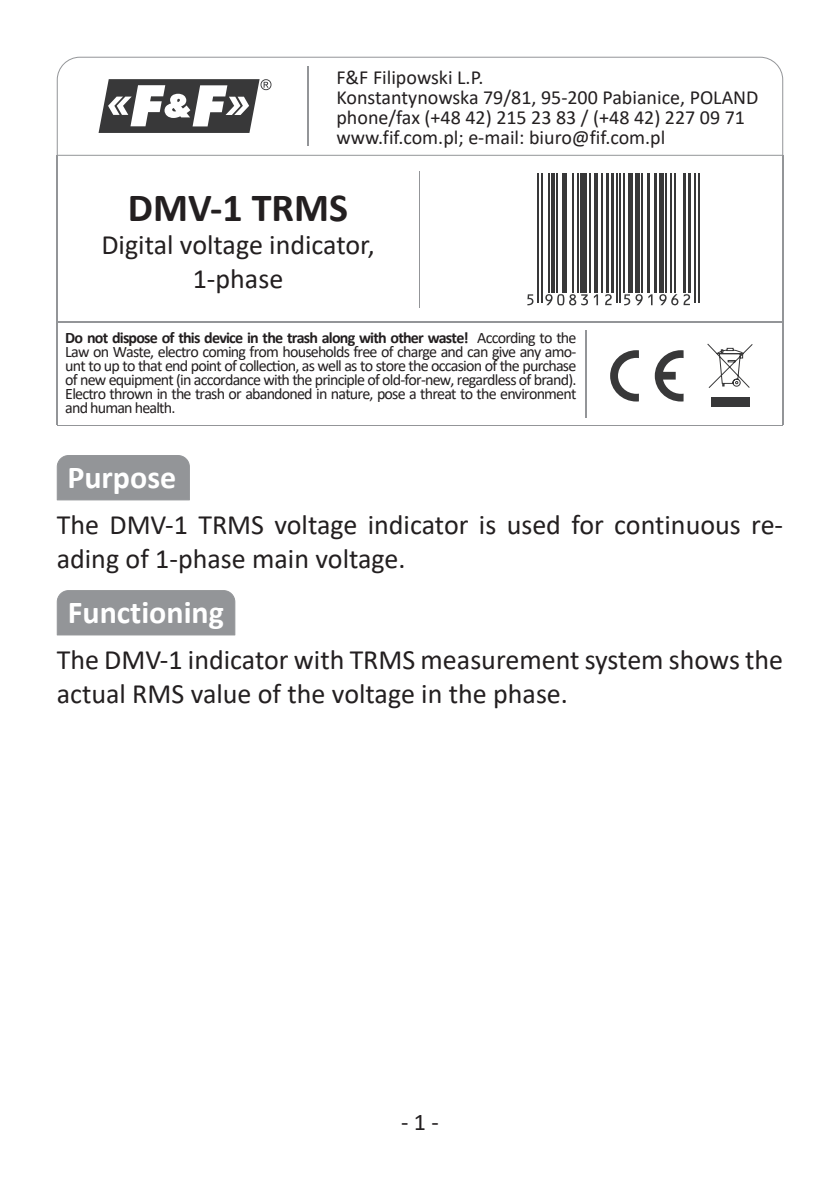
<style>
.page{position:relative;width:840px;height:1191px;background:#fff}
.page>*{position:absolute;margin:0;border:0;box-sizing:border-box;transform-origin:0 0}
.t1{font:700 40px "Calibri";color:#231f20}
.t2{font:700 32px "Calibri";color:#fff}
.t3{font:28px/33.6px "Calibri";color:#231f20}
.t4{font:24px "Calibri";color:#231f20}
.t5{font:20px/20px "Calibri";color:#231f20}
.t6{font:16px/14px "Calibri";letter-spacing:-.05em;color:#231f20;text-align:justify}
.s1{font-weight:700}
</style>
<div class="page">
<svg style="left:610px;top:350px;width:73px;height:51px"></svg>
<svg style="left:707px;top:343px;width:46px;height:45px"></svg>
<div style="left:711px;top:397px;width:38px;height:10px;background:#383839"></div>
<hr style="left:57px;top:322px;width:724px;height:1px;background:#939598">
<hr style="left:584px;top:330px;width:1px;height:88px;background:#939598">
<hr style="left:418px;top:171px;width:1px;height:136px;background:#939598">
<hr style="left:57px;top:425px;width:724px;height:1px;background:#939598">
<svg style="left:527px;top:173px;width:173px;height:133px"></svg>
<hr style="left:537px;top:173px;width:1px;height:130px;background:#383839">
<hr style="left:541px;top:173px;width:1px;height:130px;background:#383839">
<hr style="left:547px;top:173px;width:2px;height:119px;background:#383839">
<hr style="left:551px;top:173px;width:3px;height:119px;background:#383839">
<hr style="left:556px;top:173px;width:1px;height:119px;background:#383839">
<div style="left:561px;top:173px;width:5px;height:119px;background:#383839"></div>
<hr style="left:571px;top:173px;width:2px;height:119px;background:#383839">
<hr style="left:576px;top:173px;width:2px;height:119px;background:#383839">
<div style="left:580px;top:173px;width:6px;height:119px;background:#383839"></div>
<hr style="left:588px;top:173px;width:1px;height:119px;background:#383839">
<hr style="left:593px;top:173px;width:3px;height:119px;background:#383839">
<hr style="left:600px;top:173px;width:1px;height:119px;background:#383839">
<hr style="left:605px;top:173px;width:3px;height:119px;background:#383839">
<hr style="left:610px;top:173px;width:3px;height:119px;background:#383839">
<hr style="left:616px;top:173px;width:1px;height:130px;background:#383839">
<hr style="left:619px;top:173px;width:1px;height:130px;background:#383839">
<hr style="left:622px;top:173px;width:2px;height:119px;background:#383839">
<div style="left:627px;top:173px;width:5px;height:119px;background:#383839"></div>
<div style="left:634px;top:173px;width:5px;height:119px;background:#383839"></div>
<hr style="left:641px;top:173px;width:1px;height:119px;background:#383839">
<hr style="left:646px;top:173px;width:3px;height:119px;background:#383839">
<hr style="left:653px;top:173px;width:3px;height:119px;background:#383839">
<div style="left:658px;top:173px;width:5px;height:119px;background:#383839"></div>
<hr style="left:665px;top:173px;width:1px;height:119px;background:#383839">
<hr style="left:670px;top:173px;width:1px;height:119px;background:#383839">
<hr style="left:673px;top:173px;width:2px;height:119px;background:#383839">
<hr style="left:682px;top:173px;width:3px;height:119px;background:#383839">
<hr style="left:687px;top:173px;width:3px;height:119px;background:#383839">
<hr style="left:694px;top:173px;width:1px;height:130px;background:#383839">
<hr style="left:697px;top:173px;width:1px;height:130px;background:#383839">
<svg style="left:527px;top:294px;width:6px;height:11px"></svg>
<svg style="left:545px;top:294px;width:42px;height:11px"></svg>
<svg style="left:593px;top:294px;width:4px;height:11px"></svg>
<svg style="left:604px;top:294px;width:7px;height:11px"></svg>
<svg style="left:624px;top:294px;width:18px;height:11px"></svg>
<svg style="left:648px;top:294px;width:4px;height:11px"></svg>
<svg style="left:659px;top:294px;width:30px;height:11px"></svg>
<svg style="left:57px;top:57px;width:725px;height:99px"></svg>
<div style="left:57px;top:455px;width:133px;height:45px;background:#939598"></div>
<div style="left:57px;top:590px;width:178px;height:45px;background:#939598"></div>
<hr style="left:57px;top:155px;width:1px;height:270px;background:#939598">
<hr style="left:781px;top:155px;width:1px;height:270px;background:#939598">
<p class="t5" style="left:336px;top:67px;width:423px">F&amp;F Filipowski L.P.<br>Konstantynowska 79/81, 95-200 Pabianice, POLAND phone/fax (+48 42) 215 23 83 / (+48 42) 227 09 71 www.fif.com.pl; e-mail: biuro@fif.com.pl</p>
<h1 class="t1" style="left:128px;top:179px;width:221px">DMV-1 TRMS</h1>
<h3 class="t3" style="left:101px;top:228px;width:274px;text-align:center">Digital voltage indicator,<br>1-phase</h3>
<p class="t6" style="left:65px;top:330px;width:512px"><span class="s1">Do not dispose of this device in the trash along with other waste!</span> According to the Law on Waste, electro coming from households free of charge and can give any amo&shy;unt to up to that end point of collection, as well as to store the occasion of the purchase of new equipment (in accordance with the principle of old-for-new, regardless of brand).<br>Electro thrown in the trash or abandoned in nature, pose a threat to the environment and human health.</p>
<h2 class="t2" style="left:67px;top:454px;width:110px">Purpose</h2>
<h3 class="t3" style="left:57px;top:507px;width:727px">The DMV-1 TRMS voltage indicator is used for continuous re&shy;ading of 1-phase main voltage.</h3>
<h2 class="t2" style="left:68px;top:589px;width:158px">Functioning</h2>
<h3 class="t3" style="left:57px;top:642px;width:727px">The DMV-1 indicator with TRMS measurement system shows the actual RMS value of the voltage in the phase.</h3>
<h3 class="t4" style="left:401px;top:1105px;width:39px">- 1 -</h3>
</div>
